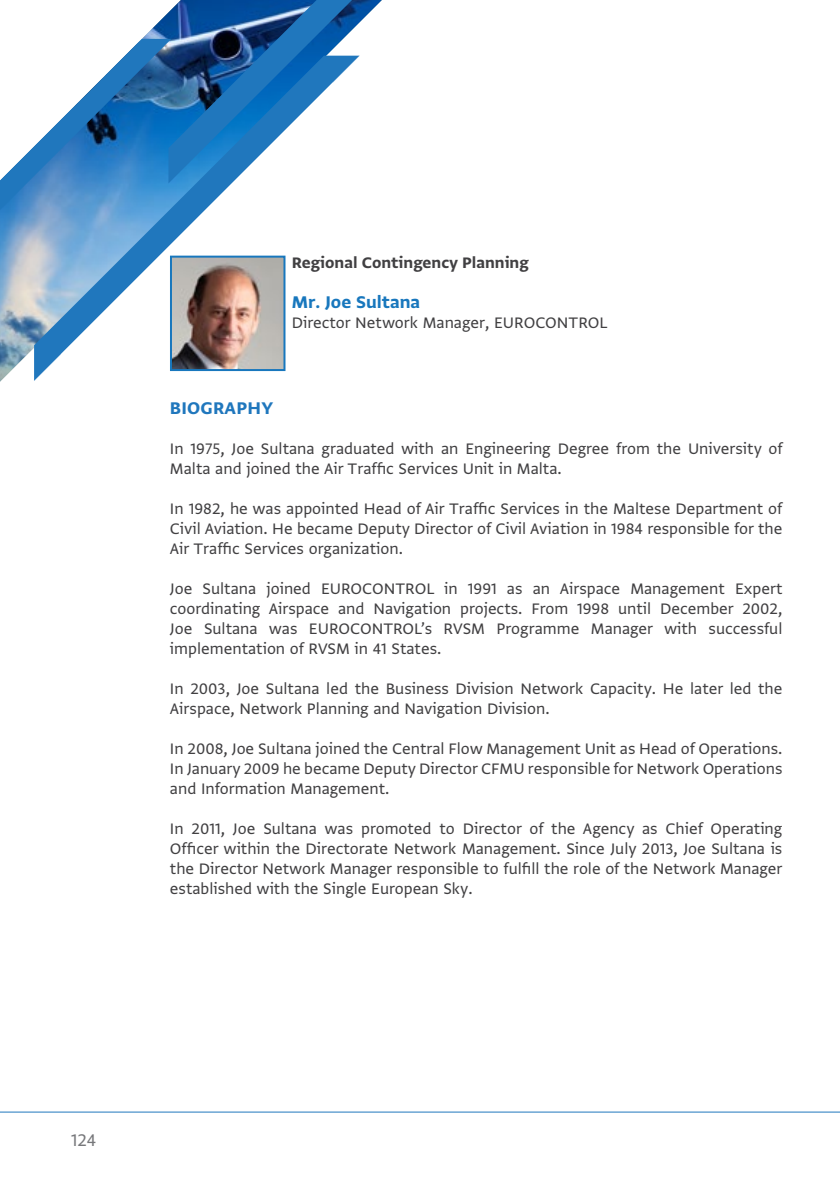
<style>
.page{position:relative;width:840px;height:1191px;background:#fff}
.page>*{position:absolute;margin:0;border:0;box-sizing:border-box;transform-origin:0 0}
.t1{font:700 20px "Greta Arabic AR+LT";color:#1877bd}
.t2{font:700 20px "Greta Arabic AR+LT";letter-spacing:.01em;color:#2077bd}
.t3{font:20px "Greta Arabic AR+LT";color:#77787b}
.t4{font:18px/20px "Greta Arabic AR+LT";color:#414042;text-align:justify}
.t5{font:700 18px "Greta Arabic AR+LT";color:#414042}
</style>
<div class="page">
<img style="left:0;top:0;width:382px;height:382px">
<svg style="left:34px;top:214px;width:325px;height:167px"></svg>
<svg style="left:0;top:0;width:380px;height:214px"></svg>
<svg style="left:0;top:1111px;width:839px;height:1px"></svg>
<img style="left:173px;top:259px;width:109px;height:109px">
<div style="left:170px;top:256px;width:115px;height:115px;border:2px solid #1877bd"></div>
<p class="t5" style="left:291px;top:247px;width:238px">Regional Contingency Planning</p>
<p class="t1" style="left:291px;top:285px;width:130px">Mr. Joe Sultana</p>
<p class="t4" style="left:291px;top:311px;width:317px">Director Network Manager, EUROCONTROL</p>
<p class="t2" style="left:170px;top:390px;width:104px">BIOGRAPHY</p>
<p class="t4" style="left:170px;top:437px;width:613px">In 1975, Joe Sultana graduated with an Engineering Degree from the University of<br>Malta and joined the Air Traffic Services Unit in Malta.</p>
<p class="t4" style="left:170px;top:497px;width:613px">In 1982, he was appointed Head of Air Traffic Services in the Maltese Department of Civil Aviation. He became Deputy Director of Civil Aviation in 1984 responsible for the Air Traffic Services organization.</p>
<p class="t4" style="left:170px;top:577px;width:613px">Joe Sultana joined EUROCONTROL in 1991 as an Airspace Management Expert coordinating Airspace and Navigation projects. From 1998 until December 2002, Joe Sultana was EUROCONTROL’s RVSM Programme Manager with successful implementation of RVSM in 41 States.</p>
<p class="t4" style="left:170px;top:677px;width:613px">In 2003, Joe Sultana led the Business Division Network Capacity. He later led the<br>Airspace, Network Planning and Navigation Division.</p>
<p class="t4" style="left:170px;top:737px;width:613px">In 2008, Joe Sultana joined the Central Flow Management Unit as Head of Operations.<br>In January 2009 he became Deputy Director CFMU responsible for Network Operations and Information Management.</p>
<p class="t4" style="left:170px;top:817px;width:613px">In 2011, Joe Sultana was promoted to Director of the Agency as Chief Operating Officer within the Directorate Network Management. Since July 2013, Joe Sultana is the Director Network Manager responsible to fulfill the role of the Network Manager established with the Single European Sky.</p>
<p class="t3" style="left:71px;top:1121px;width:27px">124</p>
</div>
